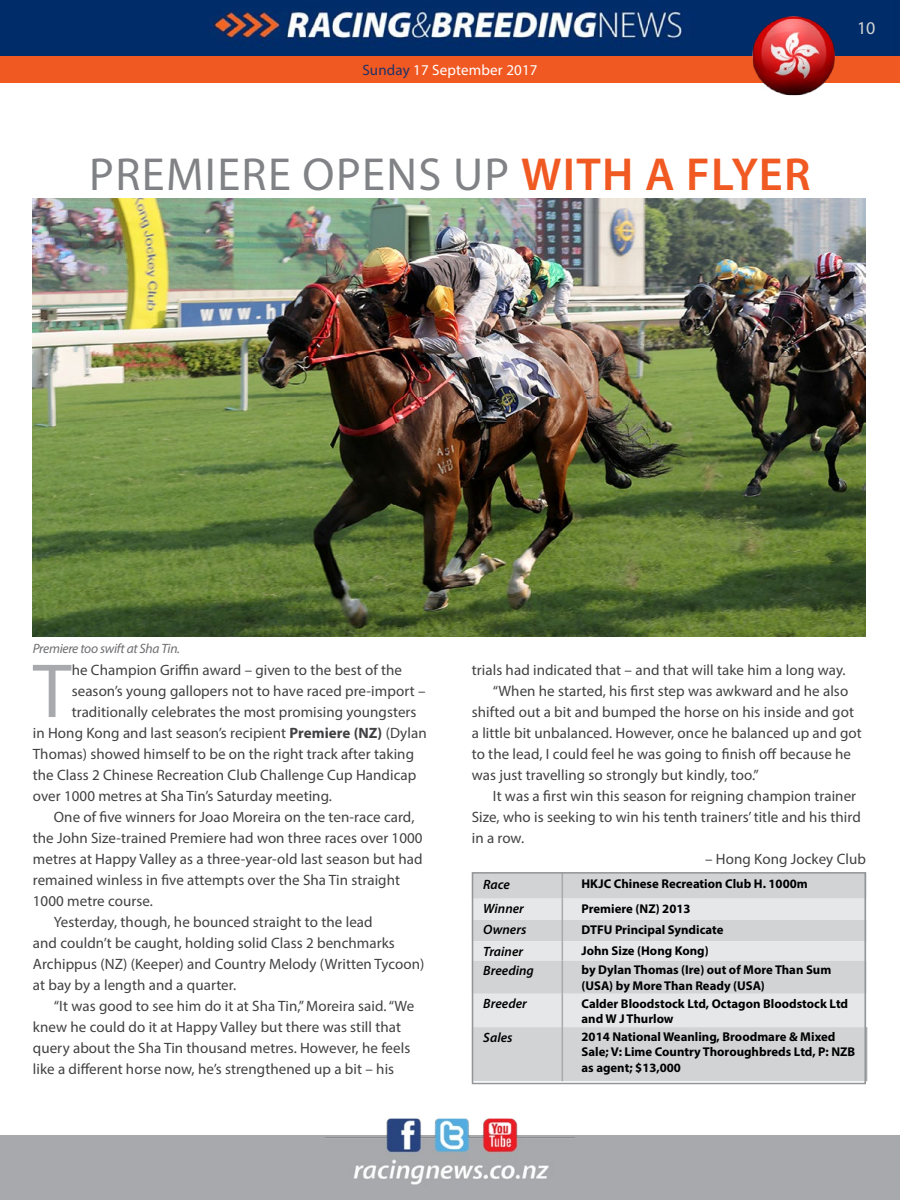
<style>
.page{position:relative;width:900px;height:1200px;background:#fff}
.page>*{position:absolute;margin:0;border:0;box-sizing:border-box;transform-origin:0 0}
.t1{font:77.25px "Myriad Pro";color:#a7a9ac}
.t2{font:46.5px "Myriad Pro";letter-spacing:.03em;color:#808285}
.t3{font:18px "Myriad Pro";color:#d1d4d4}
.t4{font:15px "Myriad Pro";letter-spacing:.005em;color:#414042}
.t5{font:15px "Myriad Pro";letter-spacing:.01em;color:#fff}
.t6{font:italic 600 13.5px "Myriad Pro";color:#000}
.t7{font:italic 13.5px "Myriad Pro";letter-spacing:-.02em;color:#6d6e71}
.t8{font:700 12.75px/15.3px "Myriad Pro";color:#000}
.s1{color:#203267}
.s2{font-weight:600;color:#f15922}
.s3{font-weight:700}
</style>
<div class="page">
<div style="left:0;top:1136px;width:900px;height:64px;background:#a7a9ac"></div>
<img style="left:325px;top:1118px;width:250px;height:67px">
<div style="left:0;top:56px;width:900px;height:27px;background:#f15922"></div>
<img style="left:0;top:0;width:900px;height:56px">
<img style="left:33px;top:198px;width:833px;height:439px">
<img style="left:750px;top:13px;width:88px;height:83px">
<div style="left:475px;top:872px;width:392px;height:209px;background:#d1d3d4"></div>
<svg style="left:475px;top:899px;width:392px;height:128px;background:#dddedf"></svg>
<svg style="left:562px;top:875px;width:1px;height:85px"></svg>
<hr style="left:562px;top:960px;width:1px;height:34px;background:#a7a9ac">
<hr style="left:562px;top:994px;width:1px;height:33px;background:#a7a9ac">
<hr style="left:562px;top:1027px;width:1px;height:54px;background:#a7a9ac">
<hr style="left:866px;top:1027px;width:1px;height:54px;background:#a7a9ac">
<div style="left:472px;top:872px;width:394px;height:212px;border:2px solid #939598"></div>
<p class="t5" style="left:362px;top:61px;width:177px"><span class="s1">Sunday</span> 17 September 2017</p>
<h2 class="t2" style="left:89px;top:146px;width:723px">PREMIERE OPENS UP <span class="s2">WITH A FLYER</span></h2>
<p class="t3" style="left:857px;top:17px;width:20px">10</p>
<p class="t7" style="left:33px;top:640px;width:149px">Premiere too swift at Sha Tin.</p>
<h1 class="t1" style="left:33px;top:643px;width:40px">T</h1>
<p class="t4" style="left:72px;top:661px;width:332px">he Champion Griffin award – given to the best of the</p>
<p class="t4" style="left:72px;top:682px;width:355px">season’s young gallopers not to have raced pre-import –</p>
<p class="t4" style="left:72px;top:703px;width:346px">traditionally celebrates the most promising youngsters</p>
<p class="t4" style="left:33px;top:724px;width:395px">in Hong Kong and last season’s recipient <span class="s3">Premiere (NZ)</span> (Dylan</p>
<p class="t4" style="left:33px;top:745px;width:383px">Thomas) showed himself to be on the right track after taking</p>
<p class="t4" style="left:33px;top:766px;width:385px">the Class 2 Chinese Recreation Club Challenge Cup Handicap</p>
<p class="t4" style="left:33px;top:787px;width:301px">over 1000 metres at Sha Tin’s Saturday meeting.</p>
<p class="t4" style="left:54px;top:808px;width:362px">One of five winners for Joao Moreira on the ten-race card,</p>
<p class="t4" style="left:33px;top:829px;width:391px">the John Size-trained Premiere had won three races over 1000</p>
<p class="t4" style="left:33px;top:850px;width:391px">metres at Happy Valley as a three-year-old last season but had</p>
<p class="t4" style="left:33px;top:871px;width:369px">remained winless in five attempts over the Sha Tin straight</p>
<p class="t4" style="left:33px;top:892px;width:122px">1000 metre course.</p>
<p class="t4" style="left:54px;top:913px;width:320px">Yesterday, though, he bounced straight to the lead</p>
<p class="t4" style="left:33px;top:934px;width:363px">and couldn’t be caught, holding solid Class 2 benchmarks</p>
<p class="t4" style="left:33px;top:955px;width:393px">Archippus (NZ) (Keeper) and Country Melody (Written Tycoon)</p>
<p class="t4" style="left:33px;top:976px;width:205px">at bay by a length and a quarter.</p>
<p class="t4" style="left:54px;top:997px;width:362px">“It was good to see him do it at Sha Tin,” Moreira said. “We</p>
<p class="t4" style="left:33px;top:1018px;width:370px">knew he could do it at Happy Valley but there was still that</p>
<p class="t4" style="left:33px;top:1039px;width:379px">query about the Sha Tin thousand metres. However, he feels</p>
<p class="t4" style="left:33px;top:1060px;width:363px">like a different horse now, he’s strengthened up a bit – his</p>
<p class="t4" style="left:472px;top:661px;width:375px">trials had indicated that – and that will take him a long way.</p>
<p class="t4" style="left:493px;top:682px;width:357px">“When he started, his first step was awkward and he also</p>
<p class="t4" style="left:472px;top:703px;width:384px">shifted out a bit and bumped the horse on his inside and got</p>
<p class="t4" style="left:472px;top:724px;width:392px">a little bit unbalanced. However, once he balanced up and got</p>
<p class="t4" style="left:472px;top:745px;width:381px">to the lead, I could feel he was going to finish off because he</p>
<p class="t4" style="left:472px;top:766px;width:289px">was just travelling so strongly but kindly, too.”</p>
<p class="t4" style="left:493px;top:787px;width:365px">It was a first win this season for reigning champion trainer</p>
<p class="t4" style="left:472px;top:808px;width:391px">Size, who is seeking to win his tenth trainers’ title and his third</p>
<p class="t4" style="left:472px;top:829px;width:54px">in a row.</p>
<p class="t4" style="left:705px;top:850px;width:162px">– Hong Kong Jockey Club</p>
<p class="t6" style="left:483px;top:876px;width:28px">Race</p>
<p class="t8" style="left:582px;top:876px;width:228px">HKJC Chinese Recreation Club H. 1000m</p>
<p class="t6" style="left:483px;top:900px;width:42px">Winner</p>
<p class="t8" style="left:582px;top:900px;width:111px">Premiere (NZ) 2013</p>
<p class="t6" style="left:483px;top:921px;width:45px">Owners</p>
<p class="t8" style="left:582px;top:921px;width:143px">DTFU Principal Syndicate</p>
<p class="t6" style="left:483px;top:942px;width:41px">Trainer</p>
<p class="t8" style="left:582px;top:943px;width:129px">John Size (Hong Kong)</p>
<p class="t6" style="left:483px;top:962px;width:52px">Breeding</p>
<p class="t8" style="left:582px;top:962px;width:251px">by Dylan Thomas (Ire) out of More Than Sum (USA) by More Than Ready (USA)</p>
<p class="t6" style="left:483px;top:995px;width:45px">Breeder</p>
<p class="t8" style="left:582px;top:995px;width:268px">Calder Bloodstock Ltd, Octagon Bloodstock Ltd and W J Thurlow</p>
<p class="t6" style="left:483px;top:1028px;width:31px">Sales</p>
<p class="t8" style="left:582px;top:1029px;width:275px">2014 National Weanling, Broodmare &amp; Mixed<br>Sale; V: Lime Country Thoroughbreds Ltd, P: NZB as agent; $13,000</p>
</div>
